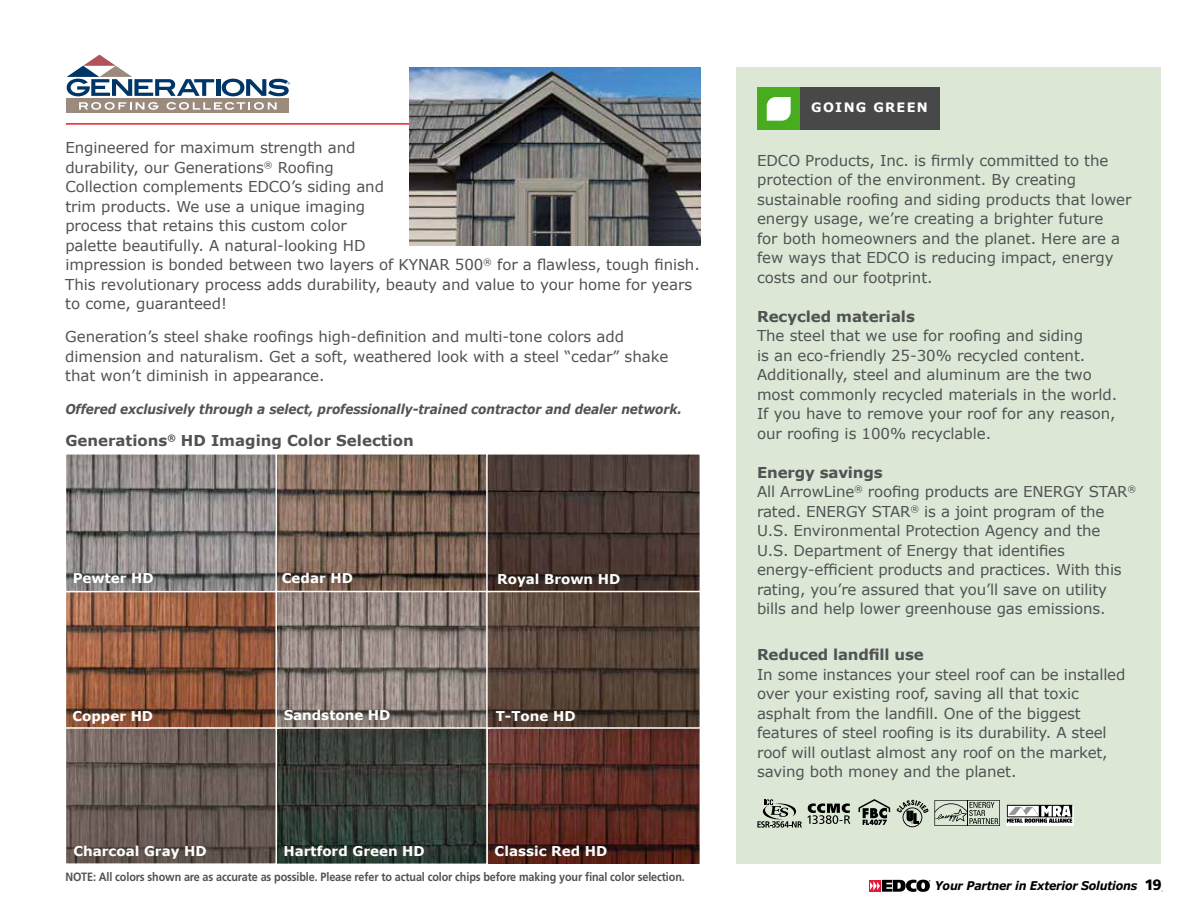
<style>
.page{position:relative;width:1188px;height:918px;background:#fff}
.page>*{position:absolute;margin:0;border:0;box-sizing:border-box;transform-origin:0 0}
.t1{font:15px/19.5px "Verdana";letter-spacing:-.005em;color:#515254}
.t2{font:700 15px "Verdana";color:#515254}
.t3{font:700 13.5px "Verdana";color:#fff}
.t4{font:italic 700 13.5px "Verdana";letter-spacing:-.005em;color:#515254;scale:.9 1}
.t5{font:700 12.9px "Verdana";letter-spacing:.1em;color:#fff}
.t6{font:700 12px "Frutiger LT Std";letter-spacing:-.01em;color:#515254;scale:.9 1}
.t7{font:italic 700 12px "Verdana";letter-spacing:-.02em;color:#000;scale:.92 1}
.s1{font-weight:700}
.s2{font-family:"Frutiger LT Std";font-weight:900;font-style:normal;font-size:15px}
</style>
<div class="page">
<div style="left:737px;top:68px;width:424px;height:796px;background:#dce8d5"></div>
<hr style="left:66px;top:123px;width:586px;height:2px;background:#ed1d24">
<div style="left:869px;top:880px;width:11px;height:12px;background:#e31837"></div>
<svg style="left:870px;top:880px;width:60px;height:12px"></svg>
<svg style="left:897px;top:800px;width:31px;height:27px"></svg>
<svg style="left:934px;top:800px;width:66px;height:26px"></svg>
<svg style="left:859px;top:799px;width:31px;height:26px"></svg>
<div style="left:1006px;top:807px;width:67px;height:19px;background:#fff"></div>
<svg style="left:1007px;top:805px;width:65px;height:18px"></svg>
<svg style="left:757px;top:799px;width:93px;height:29px"></svg>
<div style="left:758px;top:88px;width:182px;height:42px;background:#484848"></div>
<div style="left:758px;top:88px;width:42px;height:42px;background:#47ad1f"></div>
<svg style="left:767px;top:97px;width:24px;height:24px"></svg>
<img style="left:410px;top:68px;width:290px;height:177px">
<img style="left:66px;top:454px;width:634px;height:410px">
<div style="left:67px;top:98px;width:222px;height:15px;background:#9a8b7d"></div>
<svg style="left:79px;top:102px;width:79px;height:8px"></svg>
<svg style="left:167px;top:102px;width:110px;height:8px"></svg>
<hr style="left:216px;top:79px;width:4px;height:17px;background:#003568">
<svg style="left:222px;top:79px;width:68px;height:17px"></svg>
<svg style="left:67px;top:55px;width:147px;height:41px"></svg>
<p class="t1" style="left:65px;top:138px;width:636px">Engineered for maximum strength and<br>durability, our Generations<sup>®</sup> Roofing<br>Collection complements EDCO’s siding and<br>trim products. We use a unique imaging<br>process that retains this custom color<br>palette beautifully. A natural-looking HD<br>impression is bonded between two layers of KYNAR 500<sup>®</sup> for a flawless, tough finish.<br>This revolutionary process adds durability, beauty and value to your home for years to come, guaranteed!</p>
<p class="t1" style="left:65px;top:327px;width:605px">Generation’s steel shake roofings high-definition and multi-tone colors add dimension and naturalism. Get a soft, weathered look with a steel “cedar” shake that won’t diminish in appearance.</p>
<p class="t4" style="left:65px;top:400px;width:687px">Offered exclusively through a select, professionally-trained contractor and dealer network.</p>
<p class="t2" style="left:65px;top:430px;width:350px">Generations<sup>®</sup> HD Imaging Color Selection</p>
<p class="t3" style="left:73px;top:569px;width:83px">Pewter HD</p>
<p class="t3" style="left:282px;top:569px;width:73px">Cedar HD</p>
<p class="t3" style="left:497px;top:569px;width:125px">Royal Brown HD</p>
<p class="t3" style="left:72px;top:706px;width:82px">Copper HD</p>
<p class="t3" style="left:284px;top:706px;width:108px">Sandstone HD</p>
<p class="t3" style="left:496px;top:706px;width:81px">T-Tone HD</p>
<p class="t3" style="left:73px;top:842px;width:135px">Charcoal Gray HD</p>
<p class="t3" style="left:284px;top:841px;width:143px">Hartford Green HD</p>
<p class="t3" style="left:495px;top:841px;width:114px">Classic Red HD</p>
<p class="t6" style="left:65px;top:870px;width:690px">NOTE: All colors shown are as accurate as possible. Please refer to actual color chips before making your final color selection.</p>
<p class="t5" style="left:811px;top:99px;width:118px">GOING GREEN</p>
<p class="t1" style="left:757px;top:151px;width:376px">EDCO Products, Inc. is firmly committed to the protection of the environment. By creating sustainable roofing and siding products that lower energy usage, we’re creating a brighter future<br>for both homeowners and the planet. Here are a few ways that EDCO is reducing impact, energy costs and our footprint.</p>
<p class="t2" style="left:757px;top:306px;width:159px">Recycled materials</p>
<p class="t1" style="left:757px;top:326px;width:362px">The steel that we use for roofing and siding<br>is an eco-friendly 25-30% recycled content.<br>Additionally, steel and aluminum are the two most commonly recycled materials in the world.<br>If you have to remove your roof for any reason, our roofing is 100% recyclable.</p>
<p class="t1" style="left:757px;top:463px;width:381px"><span class="s1">Energy savings<br></span>All ArrowLine<sup>®</sup> roofing products are ENERGY STAR<sup>® </sup>rated. ENERGY STAR<sup>®</sup> is a joint program of the U.S. Environmental Protection Agency and the<br>U.S. Department of Energy that identifies energy-efficient products and practices. With this rating, you’re assured that you’ll save on utility bills and help lower greenhouse gas emissions.</p>
<p class="t2" style="left:757px;top:644px;width:168px">Reduced landfill use</p>
<p class="t1" style="left:757px;top:664px;width:370px">In some instances your steel roof can be installed over your existing roof, saving all that toxic asphalt from the landfill. One of the biggest features of steel roofing is its durability. A steel roof will outlast almost any roof on the market, saving both money and the planet.</p>
<p class="t7" style="left:935px;top:878px;width:248px">Your Partner in Exterior Solutions <span class="s2">19</span></p>
</div>
